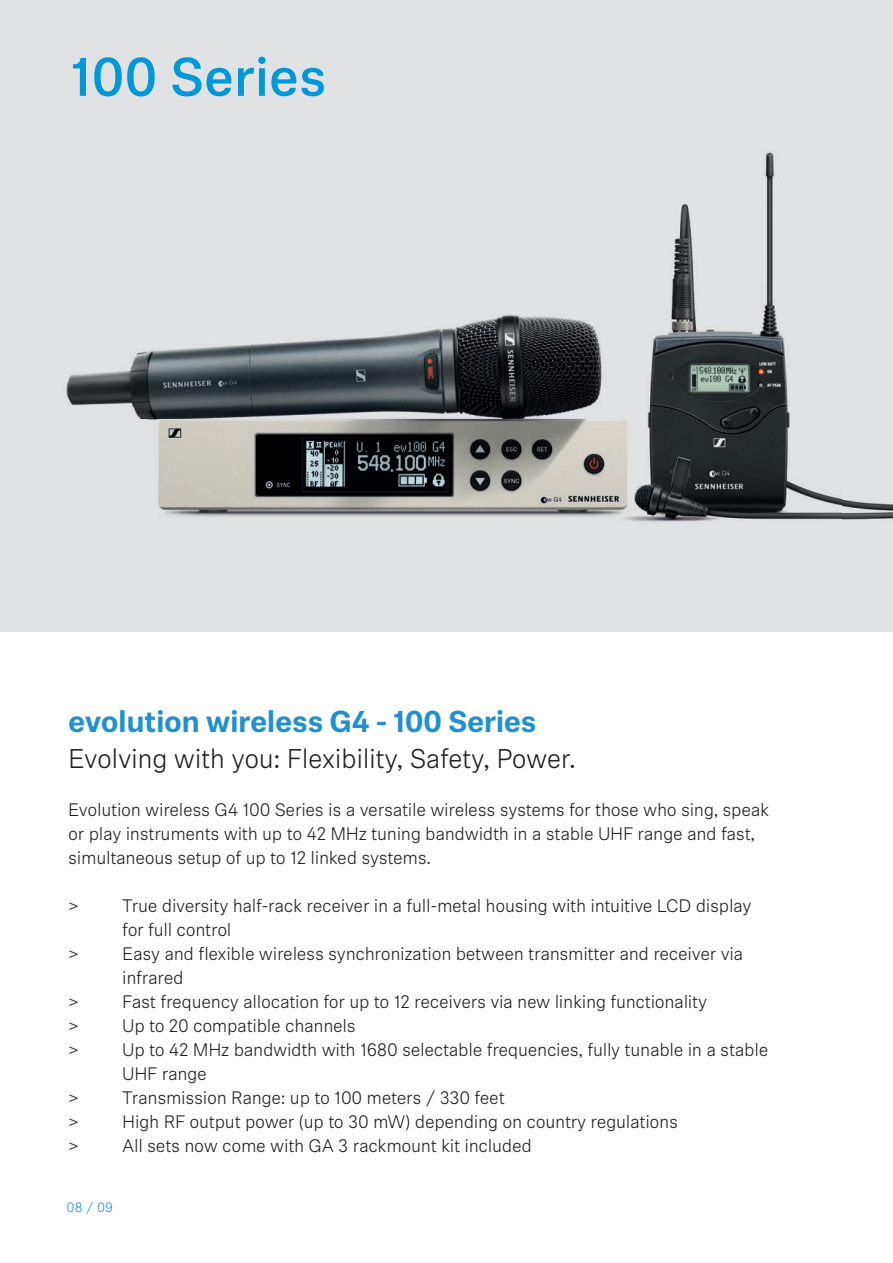
<style>
.page{position:relative;width:893px;height:1263px;background:#fff}
.page>*{position:absolute;margin:0;border:0;box-sizing:border-box;transform-origin:0 0}
.t1{font:500 54px "Sennheiser Neue";letter-spacing:-.01em;color:#0098da}
.t2{font:700 30px "Sennheiser Neue";letter-spacing:-.02em;color:#2190d0}
.t3{font:300 27px "Sennheiser Neue";letter-spacing:-.02em;color:#231f20}
.t4{font:300 18px/24px "Sennheiser Neue";letter-spacing:-.02em;color:#231f20}
.t5{font:300 13.5px "Sennheiser Neue";color:#2190d0}
</style>
<div class="page">
<div style="left:0;top:0;width:893px;height:631px;background:#e1e2e4"></div>
<img style="left:66px;top:151px;width:827px;height:371px">
<h1 class="t1" style="left:70px;top:39px;width:258px">100 Series</h1>
<h2 class="t2" style="left:68px;top:700px;width:470px">evolution wireless G4 - 100 Series</h2>
<h3 class="t3" style="left:68px;top:740px;width:509px">Evolving with you: Flexibility, Safety, Power.</h3>
<p class="t4" style="left:68px;top:797px;width:703px">Evolution wireless G4 100 Series is a versatile wireless systems for those who sing, speak or play instruments with up to 42 MHz tuning bandwidth in a stable UHF range and fast, simultaneous setup of up to 12 linked systems.</p>
<p class="t4" style="left:68px;top:893px;width:685px">&gt; True diversity half-rack receiver in a full-metal housing with intuitive LCD display</p>
<p class="t4" style="left:122px;top:917px;width:111px">for full control</p>
<p class="t4" style="left:68px;top:941px;width:676px">&gt; Easy and flexible wireless synchronization between transmitter and receiver via</p>
<p class="t4" style="left:122px;top:965px;width:63px">infrared</p>
<p class="t4" style="left:68px;top:989px;width:640px">&gt; Fast frequency allocation for up to 12 receivers via new linking functionality</p>
<p class="t4" style="left:68px;top:1013px;width:289px">&gt; Up to 20 compatible channels</p>
<p class="t4" style="left:68px;top:1037px;width:702px">&gt; Up to 42 MHz bandwidth with 1680 selectable frequencies, fully tunable in a stable</p>
<p class="t4" style="left:122px;top:1061px;width:86px">UHF range</p>
<p class="t4" style="left:68px;top:1085px;width:438px">&gt; Transmission Range: up to 100 meters / 330 feet</p>
<p class="t4" style="left:68px;top:1109px;width:611px">&gt; High RF output power (up to 30 mW) depending on country regulations</p>
<p class="t4" style="left:68px;top:1133px;width:465px">&gt; All sets now come with GA 3 rackmount kit included</p>
<p class="t5" style="left:67px;top:1198px;width:48px">08 / 09</p>
</div>
